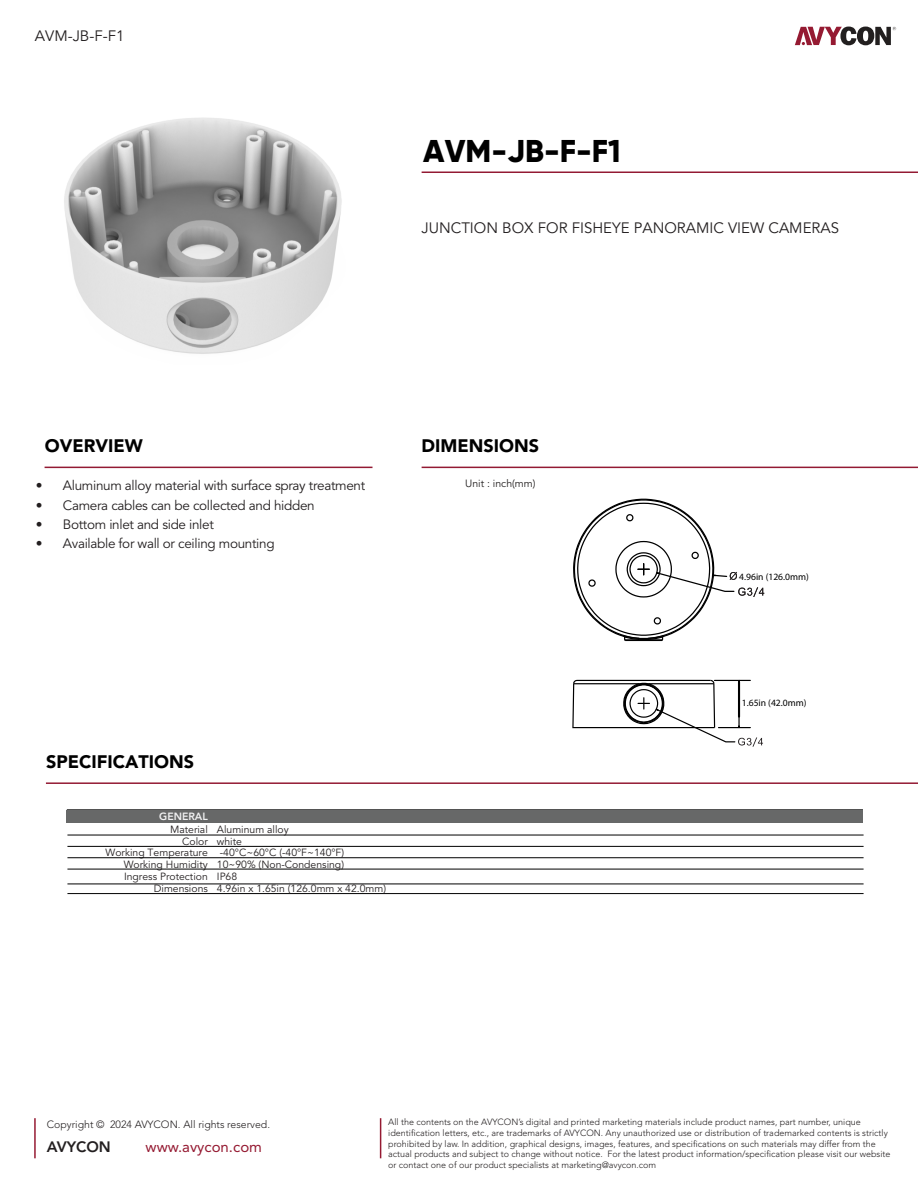
<style>
.page{position:relative;width:918px;height:1188px;background:#fff}
.page>*{position:absolute;margin:0;border:0;box-sizing:border-box;transform-origin:0 0}
.t1{font:800 31.5px "Gilroy";color:#000}
.t2{font:900 18px "Avenir LT Std";color:#000}
.t3{font:15px "Avenir LT Std";color:#231f20}
.t4{font:15px "Avenir LT Std";color:#951a32}
.t5{font:800 15px "Avenir LT Std";color:#231f20}
.t6{font:13.5px "Avenir LT Std";letter-spacing:-.025em;color:#231f20}
.t7{font:300 10.5px "Avenir LT Std";color:#231f20}
.t8{font:10.5px "Avenir LT Std";color:#221f1f}
.t9{font:800 10.5px "Avenir LT Std";color:#f1f1f2}
.t10{font:10.35px/12px "Avenir LT Std";color:#231f20;text-align:right}
.t11{font:9.6px "Myriad Pro";color:#000}
.t12{font:300 9px/10.8px "Avenir LT Std";color:#231f20}
</style>
<div class="page">
<hr style="left:422px;top:467px;width:496px;height:1px;background:#931a33">
<hr style="left:45px;top:467px;width:328px;height:1px;background:#931a33">
<hr style="left:422px;top:172px;width:496px;height:1px;background:#931a33">
<hr style="left:46px;top:782px;width:872px;height:2px;background:#931a33">
<svg style="left:795px;top:27px;width:101px;height:18px"></svg>
<hr style="left:34px;top:1118px;width:2px;height:40px;background:#951a32">
<hr style="left:380px;top:1118px;width:1px;height:40px;background:#951a32">
<img style="left:64px;top:117px;width:278px;height:237px">
<hr style="left:67px;top:835px;width:797px;height:1px;background:#000">
<hr style="left:67px;top:846px;width:797px;height:1px;background:#000">
<hr style="left:67px;top:857px;width:797px;height:1px;background:#000">
<hr style="left:67px;top:869px;width:797px;height:1px;background:#000">
<hr style="left:67px;top:884px;width:797px;height:1px;background:#000">
<hr style="left:67px;top:893px;width:797px;height:1px;background:#000">
<div style="left:67px;top:810px;width:796px;height:12px;background:#676868"></div>
<svg style="left:572px;top:679px;width:191px;height:68px"></svg>
<svg style="left:573px;top:498px;width:191px;height:144px"></svg>
<h3 class="t3" style="left:35px;top:27px;width:91px">AVM-JB-F-F1</h3>
<h1 class="t1" style="left:423px;top:131px;width:199px">AVM-JB-F-F1</h1>
<h3 class="t3" style="left:422px;top:219px;width:419px">JUNCTION BOX FOR FISHEYE PANORAMIC VIEW CAMERAS</h3>
<h2 class="t2" style="left:45px;top:435px;width:99px">OVERVIEW</h2>
<h2 class="t2" style="left:422px;top:435px;width:119px">DIMENSIONS</h2>
<h3 class="t6" style="left:36px;top:478px;width:331px">• Aluminum alloy material with surface spray treatment</h3>
<p class="t8" style="left:465px;top:478px;width:72px">Unit : inch(mm)</p>
<h3 class="t6" style="left:36px;top:497px;width:280px">• Camera cables can be collected and hidden</h3>
<h3 class="t6" style="left:36px;top:516px;width:180px">• Bottom inlet and side inlet</h3>
<h3 class="t6" style="left:36px;top:535px;width:240px">• Available for wall or ceiling mounting</h3>
<h2 class="t2" style="left:46px;top:751px;width:149px">SPECIFICATIONS</h2>
<p class="t9" style="left:159px;top:810px;width:50px">GENERAL</p>
<p class="t10" style="left:106px;top:823px;width:104px">Material<br>Color<br>Working Temperature<br>Working Humidity<br>Ingress Protection<br>Dimensions</p>
<p class="t10" style="left:217px;top:823px;width:171px;text-align:left">Aluminum alloy<br>white<br>-40°C~60°C (-40°F~140°F)<br>10~90% (Non-Condensing)<br>IP68<br>4.96in x 1.65in (126.0mm x 42.0mm)</p>
<p class="t11" style="left:739px;top:570px;width:71px">4.96in (126.0mm)</p>
<p class="t11" style="left:742px;top:697px;width:66px">1.65in (42.0mm)</p>
<p class="t7" style="left:47px;top:1118px;width:225px">Copyright © 2024 AVYCON. All rights reserved.</p>
<p class="t12" style="left:388px;top:1117px;width:504px">All the contents on the AVYCON’s digital and printed marketing materials include product names, part number, unique identification letters, etc., are trademarks of AVYCON. Any unauthorized use or distribution of trademarked contents is strictly prohibited by law. In addition, graphical designs, images, features, and specifications on such materials may differ from the actual products and subject to change without notice. For the latest product information/specification please visit our website or contact one of our product specialists at marketing@avycon.com</p>
<h3 class="t5" style="left:47px;top:1138px;width:66px">AVYCON</h3>
<h3 class="t4" style="left:146px;top:1138px;width:118px">www.avycon.com</h3>
</div>
